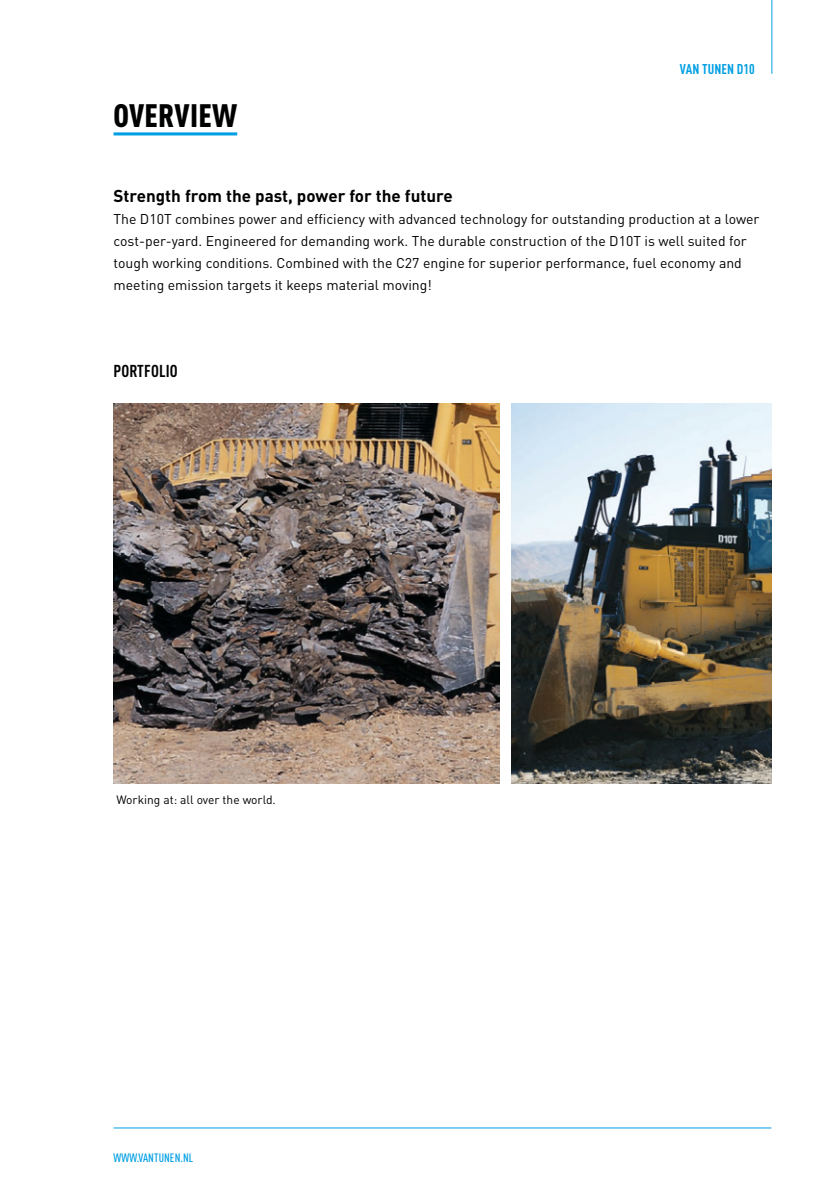
<style>
.page{position:relative;width:840px;height:1191px;background:#fff}
.page>*{position:absolute;margin:0;border:0;box-sizing:border-box;transform-origin:0 0}
.t1{font:900 condensed 32px "DIN Pro";letter-spacing:.01em;color:#000}
.t2{font:700 17px "DIN Pro";color:#000}
.t3{font:700 condensed 17px "DIN Pro";letter-spacing:.01em;color:#000}
.t4{font:14px/22px "DIN Pro";color:#000}
.t5{font:700 condensed 14px "DIN Pro";letter-spacing:.01em;color:#009fe3}
.t6{font:12px "DIN Pro";color:#000}
.t7{font:500 condensed 12px "DIN Pro";letter-spacing:.01em;color:#009fe3}
</style>
<div class="page">
<hr style="left:113px;top:1127px;width:658px;height:1px;background:#009fe3">
<hr style="left:771px;top:0;width:1px;height:74px;background:#009fe3">
<hr style="left:113px;top:132px;width:124px;height:3px;background:#009fe3">
<img style="left:511px;top:403px;width:260px;height:380px">
<img style="left:113px;top:403px;width:386px;height:380px">
<h1 class="t1" style="left:113px;top:90px;width:125px">OVERVIEW</h1>
<p class="t5" style="left:679px;top:58px;width:76px">VAN TUNEN D10</p>
<p class="t2" style="left:113px;top:182px;width:340px">Strength from the past, power for the future</p>
<p class="t4" style="left:113px;top:207px;width:647px">The D10T combines power and efficiency with advanced technology for outstanding production at a lower cost-per-yard. Engineered for demanding work. The durable construction of the D10T is well suited for tough working conditions. Combined with the C27 engine for superior performance, fuel economy and meeting emission targets it keeps material moving!</p>
<p class="t3" style="left:113px;top:358px;width:66px">PORTFOLIO</p>
<p class="t6" style="left:116px;top:790px;width:161px">Working at: all over the world.</p>
<p class="t7" style="left:113px;top:1148px;width:81px">WWW.VANTUNEN.NL</p>
</div>
